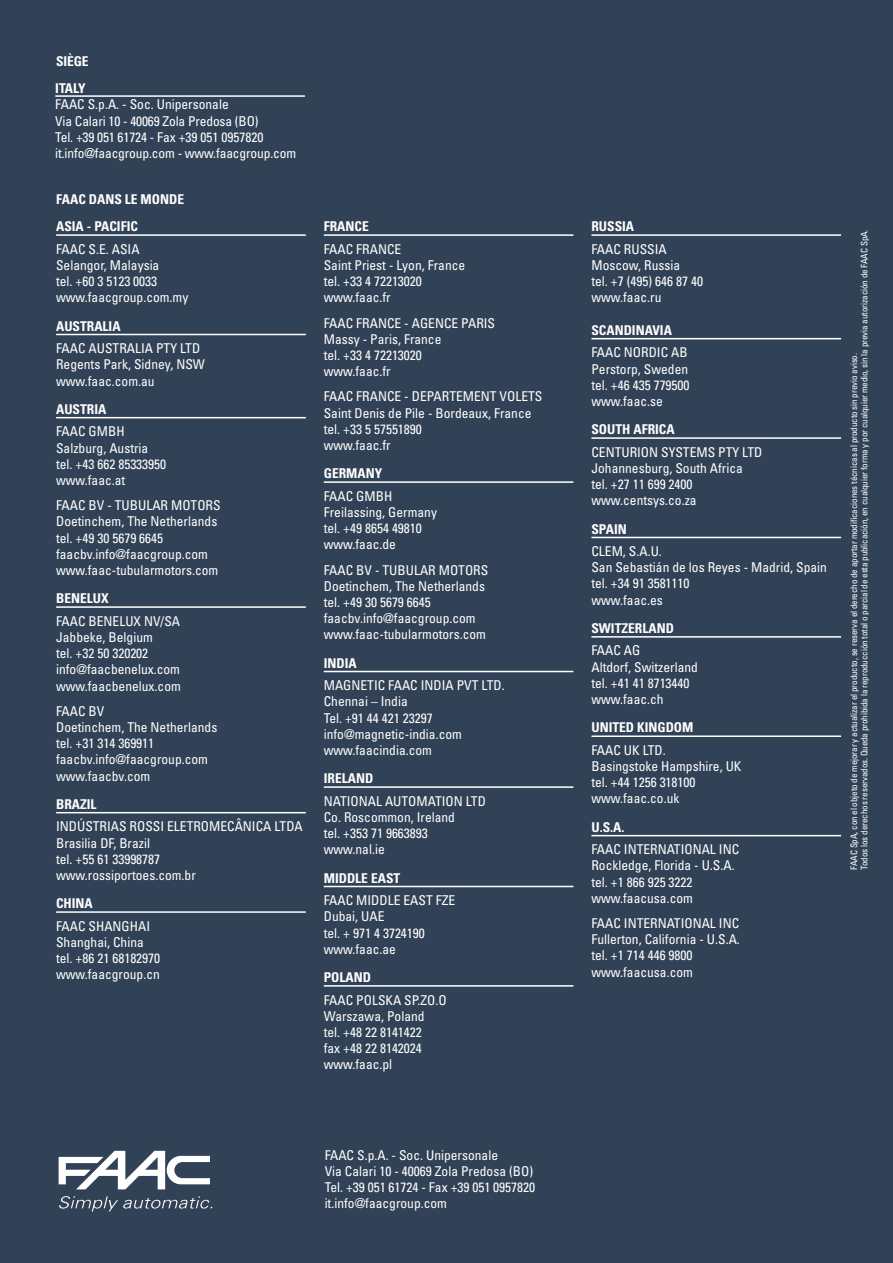
<style>
.page{position:relative;width:893px;height:1263px;background:#314257}
.page>*{position:absolute;margin:0;border:0;box-sizing:border-box;transform-origin:0 0}
.t1{font:condensed 13.5px/16.2px "Univers LT Std";color:#fff}
.t2{font:700 condensed 13.5px "Univers LT Std";color:#fff}
.t3{font:condensed 9px/10.5px "Univers LT Std";letter-spacing:-.01em;color:#fff}
</style>
<div class="page">
<svg style="left:59px;top:1196px;width:153px;height:15px"></svg>
<svg style="left:59px;top:1151px;width:151px;height:38px"></svg>
<hr style="left:56px;top:234px;width:250px;height:2px;background:#fff">
<hr style="left:56px;top:334px;width:250px;height:1px;background:#fff">
<hr style="left:56px;top:417px;width:250px;height:1px;background:#fff">
<hr style="left:56px;top:606px;width:250px;height:2px;background:#fff">
<hr style="left:56px;top:812px;width:250px;height:1px;background:#fff">
<hr style="left:56px;top:911px;width:250px;height:2px;background:#fff">
<hr style="left:324px;top:234px;width:249px;height:2px;background:#fff">
<hr style="left:324px;top:481px;width:249px;height:2px;background:#fff">
<hr style="left:324px;top:671px;width:249px;height:1px;background:#fff">
<hr style="left:324px;top:786px;width:249px;height:2px;background:#fff">
<hr style="left:324px;top:886px;width:249px;height:1px;background:#fff">
<hr style="left:324px;top:985px;width:249px;height:2px;background:#fff">
<hr style="left:591px;top:234px;width:250px;height:2px;background:#fff">
<hr style="left:591px;top:338px;width:250px;height:1px;background:#fff">
<hr style="left:591px;top:437px;width:250px;height:2px;background:#fff">
<hr style="left:591px;top:537px;width:250px;height:1px;background:#fff">
<hr style="left:591px;top:636px;width:250px;height:2px;background:#fff">
<hr style="left:591px;top:735px;width:250px;height:2px;background:#fff">
<hr style="left:591px;top:835px;width:250px;height:1px;background:#fff">
<hr style="left:55px;top:95px;width:250px;height:2px;background:#fff">
<p class="t2" style="left:56px;top:53px;width:34px">SIÈGE</p>
<p class="t2" style="left:55px;top:80px;width:32px">ITALY</p>
<p class="t1" style="left:55px;top:96px;width:242px">FAAC S.p.A. - Soc. Unipersonale<br>Via Calari 10 - 40069 Zola Predosa (BO)<br>Tel. +39 051 61724 - Fax +39 051 0957820 it.info@faacgroup.com - www.faacgroup.com</p>
<p class="t2" style="left:56px;top:191px;width:129px">FAAC DANS LE MONDE</p>
<p class="t2" style="left:56px;top:218px;width:83px">ASIA - PACIFIC</p>
<p class="t1" style="left:56px;top:241px;width:134px">FAAC S.E. ASIA<br>Selangor, Malaysia<br>tel. +60 3 5123 0033 www.faacgroup.com.my</p>
<p class="t2" style="left:56px;top:317px;width:66px">AUSTRALIA</p>
<p class="t1" style="left:56px;top:340px;width:150px">FAAC AUSTRALIA PTY LTD<br>Regents Park, Sidney, NSW www.faac.com.au</p>
<p class="t2" style="left:56px;top:401px;width:52px">AUSTRIA</p>
<p class="t1" style="left:56px;top:423px;width:112px">FAAC GMBH<br>Salzburg, Austria tel. +43 662 85333950 www.faac.at</p>
<p class="t1" style="left:56px;top:497px;width:166px">FAAC BV - TUBULAR MOTORS<br>Doetinchem, The Netherlands tel. +49 30 5679 6645 faacbv.info@faacgroup.com www.faac-tubularmotors.com</p>
<p class="t2" style="left:56px;top:590px;width:54px">BENELUX</p>
<p class="t1" style="left:56px;top:613px;width:126px">FAAC BENELUX NV/SA<br>Jabbeke, Belgium<br>tel. +32 50 320202 info@faacbenelux.com www.faacbenelux.com</p>
<p class="t1" style="left:56px;top:703px;width:163px">FAAC BV<br>Doetinchem, The Netherlands tel. +31 314 369911 faacbv.info@faacgroup.com www.faacbv.com</p>
<p class="t2" style="left:56px;top:796px;width:42px">BRAZIL</p>
<p class="t1" style="left:56px;top:818px;width:248px">INDÚSTRIAS ROSSI ELETROMECÂNICA LTDA<br>Brasilia DF, Brazil<br>tel. +55 61 33998787 www.rossiportoes.com.br</p>
<p class="t2" style="left:56px;top:895px;width:38px">CHINA</p>
<p class="t1" style="left:56px;top:917px;width:106px">FAAC SHANGHAI<br>Shanghai, China tel. +86 21 68182970 www.faacgroup.cn</p>
<p class="t2" style="left:324px;top:218px;width:47px">FRANCE</p>
<p class="t1" style="left:324px;top:241px;width:143px">FAAC FRANCE<br>Saint Priest - Lyon, France tel. +33 4 72213020 www.faac.fr</p>
<p class="t1" style="left:324px;top:314px;width:173px">FAAC FRANCE - AGENCE PARIS<br>Massy - Paris, France<br>tel. +33 4 72213020<br>www.faac.fr</p>
<p class="t1" style="left:324px;top:388px;width:220px">FAAC FRANCE - DEPARTEMENT VOLETS<br>Saint Denis de Pile - Bordeaux, France tel. +33 5 57551890<br>www.faac.fr</p>
<p class="t2" style="left:324px;top:465px;width:60px">GERMANY</p>
<p class="t1" style="left:324px;top:488px;width:115px">FAAC GMBH<br>Freilassing, Germany tel. +49 8654 49810 www.faac.de</p>
<p class="t1" style="left:324px;top:561px;width:166px">FAAC BV - TUBULAR MOTORS<br>Doetinchem, The Netherlands tel. +49 30 5679 6645 faacbv.info@faacgroup.com www.faac-tubularmotors.com</p>
<p class="t2" style="left:324px;top:654px;width:35px">INDIA</p>
<p class="t1" style="left:324px;top:677px;width:182px">MAGNETIC FAAC INDIA PVT LTD.<br>Chennai – India<br>Tel. +91 44 421 23297 info@magnetic-india.com www.faacindia.com</p>
<p class="t2" style="left:324px;top:770px;width:51px">IRELAND</p>
<p class="t1" style="left:324px;top:793px;width:164px">NATIONAL AUTOMATION LTD<br>Co. Roscommon, Ireland<br>tel. +353 71 9663893 www.nal.ie</p>
<p class="t2" style="left:324px;top:869px;width:78px">MIDDLE EAST</p>
<p class="t1" style="left:324px;top:892px;width:133px">FAAC MIDDLE EAST FZE<br>Dubai, UAE<br>tel. + 971 4 3724190 www.faac.ae</p>
<p class="t2" style="left:324px;top:969px;width:49px">POLAND</p>
<p class="t1" style="left:324px;top:991px;width:124px">FAAC POLSKA SP.ZO.O<br>Warszawa, Poland<br>tel. +48 22 8141422<br>fax +48 22 8142024 www.faac.pl</p>
<p class="t1" style="left:325px;top:1147px;width:212px">FAAC S.p.A. - Soc. Unipersonale<br>Via Calari 10 - 40069 Zola Predosa (BO)<br>Tel. +39 051 61724 - Fax +39 051 0957820 it.info@faacgroup.com</p>
<p class="t2" style="left:591px;top:218px;width:44px">RUSSIA</p>
<p class="t1" style="left:591px;top:241px;width:113px">FAAC RUSSIA<br>Moscow, Russia<br>tel. +7 (495) 646 87 40 www.faac.ru</p>
<p class="t2" style="left:591px;top:322px;width:82px">SCANDINAVIA</p>
<p class="t1" style="left:591px;top:344px;width:100px">FAAC NORDIC AB<br>Perstorp, Sweden tel. +46 435 779500 www.faac.se</p>
<p class="t2" style="left:591px;top:421px;width:85px">SOUTH AFRICA</p>
<p class="t1" style="left:591px;top:444px;width:172px">CENTURION SYSTEMS PTY LTD<br>Johannesburg, South Africa tel. +27 11 699 2400 www.centsys.co.za</p>
<p class="t2" style="left:591px;top:520px;width:37px">SPAIN</p>
<p class="t1" style="left:591px;top:543px;width:237px">CLEM, S.A.U.<br>San Sebastián de los Reyes - Madrid, Spain tel. +34 91 3581110<br>www.faac.es</p>
<p class="t2" style="left:591px;top:620px;width:84px">SWITZERLAND</p>
<p class="t1" style="left:591px;top:642px;width:108px">FAAC AG<br>Altdorf, Switzerland tel. +41 41 8713440 www.faac.ch</p>
<p class="t2" style="left:591px;top:719px;width:104px">UNITED KINGDOM</p>
<p class="t1" style="left:591px;top:742px;width:151px">FAAC UK LTD.<br>Basingstoke Hampshire, UK tel. +44 1256 318100 www.faac.co.uk</p>
<p class="t2" style="left:591px;top:818px;width:34px">U.S.A.</p>
<p class="t1" style="left:591px;top:841px;width:149px">FAAC INTERNATIONAL INC<br>Rockledge, Florida - U.S.A. tel. +1 866 925 3222 www.faacusa.com</p>
<p class="t1" style="left:591px;top:915px;width:150px">FAAC INTERNATIONAL INC<br>Fullerton, California - U.S.A. tel. +1 714 446 9800 www.faacusa.com</p>
<p class="t3" style="left:848px;top:870px;width:641px;rotate:-90deg">FAAC SpA, con el objeto de mejorar y actualizar el producto, se reserva el derecho de aportar modificaciones técnicas al producto sin previo aviso.<br>Todos los derechos reservados. Queda prohibida la reproducción total o parcial de esta publicación, en cualquier forma y por cualquier medio, sin la previa autorización de FAAC SpA.</p>
</div>
